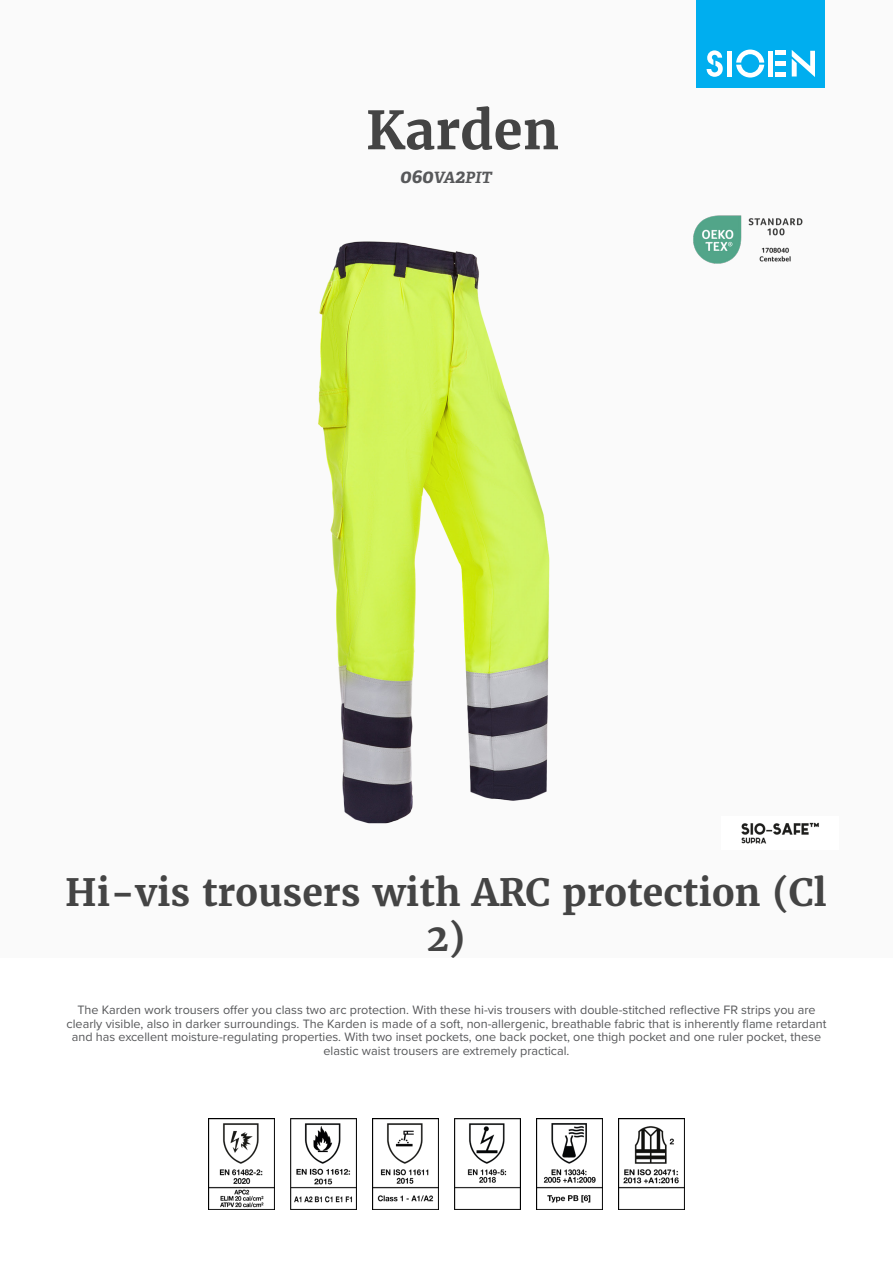
<style>
.page{position:relative;width:893px;height:1263px;background:#fff}
.page>*{position:absolute;margin:0;border:0;box-sizing:border-box;transform-origin:0 0}
.product_name{font:700 52.5px "Merriweather";color:#444}
.product_h2{font:700 37.5px/45px "Merriweather";color:#444;text-align:center}
.product_ref{font:italic 700 15.6px "Adelle";color:#57585a}
.product_description{font:12.6px/13.6px "Proxima Nova";color:#57585a;text-align:center}
.s1{font-size:19.5px}
</style>
<div class="page">
<div style="left:0;top:0;width:893px;height:957px;background:#fafafa"></div>
<div style="left:697px;top:0;width:128px;height:88px;background:#00aeef"></div>
<svg style="left:707px;top:50px;width:16px;height:27px"></svg>
<svg style="left:736px;top:50px;width:28px;height:28px"></svg>
<div style="left:727px;top:51px;width:5px;height:26px;background:#fff"></div>
<div style="left:768px;top:51px;width:5px;height:26px;background:#fff"></div>
<div style="left:775px;top:72px;width:11px;height:5px;background:#fff"></div>
<div style="left:775px;top:61px;width:11px;height:5px;background:#fff"></div>
<hr style="left:775px;top:51px;width:11px;height:4px;background:#fff">
<svg style="left:792px;top:50px;width:23px;height:27px"></svg>
<img style="left:741px;top:822px;width:78px;height:22px">
<img style="left:693px;top:215px;width:110px;height:49px">
<img style="left:208px;top:1118px;width:66px;height:92px">
<img style="left:290px;top:1118px;width:66px;height:92px">
<img style="left:372px;top:1118px;width:66px;height:92px">
<img style="left:454px;top:1118px;width:67px;height:92px">
<img style="left:536px;top:1118px;width:67px;height:92px">
<img style="left:618px;top:1118px;width:67px;height:92px">
<img style="left:318px;top:241px;width:232px;height:583px">
<p class="product_name" style="left:366px;top:97px;width:194px">Karden</p>
<p class="product_ref" style="left:400px;top:168px;width:93px"><span class="s1">060</span>VA<span class="s1">2</span>PIT</p>
<p class="product_h2" style="left:65px;top:869px;width:763px">Hi-vis trousers with ARC protection (Cl<br>2)</p>
<p class="product_description" style="left:67px;top:1002px;width:761px">The Karden work trousers offer you class two arc protection. With these hi-vis trousers with double-stitched reflective FR strips you are clearly visible, also in darker surroundings. The Karden is made of a soft, non-allergenic, breathable fabric that is inherently flame retardant and has excellent moisture-regulating properties. With two inset pockets, one back pocket, one thigh pocket and one ruler pocket, these elastic waist trousers are extremely practical.</p>
</div>
